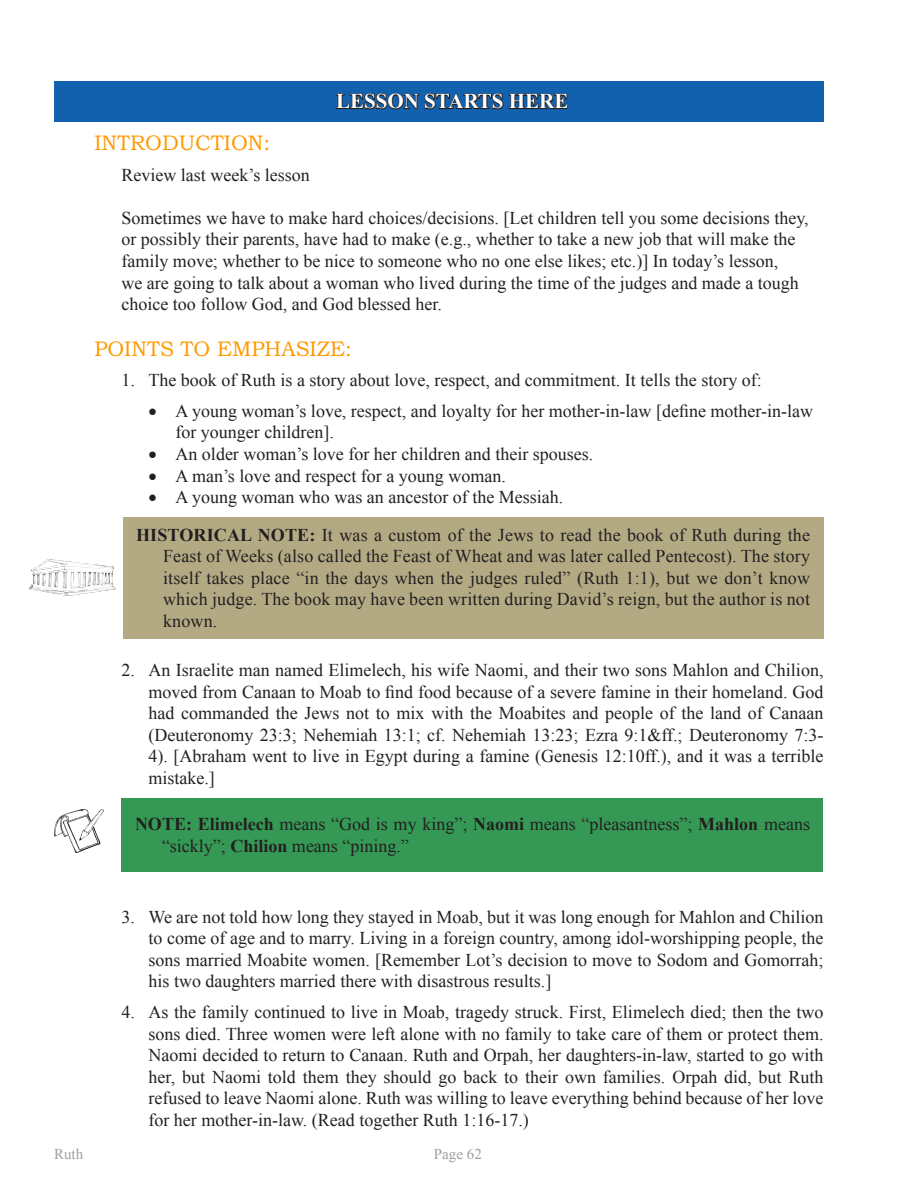
<style>
.page{position:relative;width:918px;height:1188px;background:#fff}
.page>*{position:absolute;margin:0;border:0;box-sizing:border-box;transform-origin:0 0}
.Heading_1{font:21px "Bookman Old Style";color:#f90}
.Lesson_Start_Text{font:700 21px "Times New Roman";color:#fff}
.Bulleted{font:18px/21.6px "Times New Roman";color:#231f20;text-align:justify}
.Boxed_Text{font:18px/21.6px "Times New Roman";letter-spacing:.01em;color:#231f20;text-align:justify}
.Notes{font:18px/21.6px "Times New Roman";color:#231f20}
.t1{font:15px "Times New Roman";color:#9d9fa2}
.s1{font-weight:700}
</style>
<div class="page">
<div style="left:54px;top:81px;width:770px;height:41px;background:#1161af"></div>
<svg style="left:335px;top:93px;width:234px;height:17px"></svg>
<div style="left:123px;top:517px;width:701px;height:121px;background:#b3aa84"></div>
<svg style="left:29px;top:559px;width:86px;height:37px"></svg>
<div style="left:122px;top:798px;width:702px;height:73px;background:#359854"></div>
<img style="left:54px;top:810px;width:51px;height:43px">
<p class="Lesson_Start_Text" style="left:336px;top:87px;width:234px">LESSON STARTS HERE</p>
<p class="Heading_1" style="left:94px;top:129px;width:177px">INTRODUCTION:</p>
<p class="Bulleted" style="left:122px;top:164px;width:190px">Review last week’s lesson</p>
<p class="Bulleted" style="left:122px;top:207px;width:689px;text-align:left">Sometimes we have to make hard choices/decisions. [Let children tell you some decisions they, or possibly their parents, have had to make (e.g., whether to take a new job that will make the family move; whether to be nice to someone who no one else likes; etc.)] In today’s lesson,<br>we are going to talk about a woman who lived during the time of the judges and made a tough choice too follow God, and God blessed her.</p>
<p class="Heading_1" style="left:94px;top:335px;width:259px">POINTS TO EMPHASIZE:</p>
<p class="Bulleted" style="left:122px;top:369px;width:642px">1. The book of Ruth is a story about love, respect, and commitment. It tells the story of:</p>
<p class="Bulleted" style="left:176px;top:400px;width:639px;text-indent:-27px">• A young woman’s love, respect, and loyalty for her mother-in-law [define mother-in-law for younger children].</p>
<p class="Bulleted" style="left:148px;top:443px;width:446px">• An older woman’s love for her children and their spouses.</p>
<p class="Bulleted" style="left:148px;top:465px;width:359px">• A man’s love and respect for a young woman.</p>
<p class="Bulleted" style="left:148px;top:486px;width:416px">• A young woman who was an ancestor of the Messiah.</p>
<p class="Boxed_Text" style="left:163px;top:524px;width:649px;text-indent:-27px"><span class="s1">HISTORICAL NOTE:</span> It was a custom of the Jews to read the book of Ruth during the Feast of Weeks (also called the Feast of Wheat and was later called Pentecost). The story itself takes place “in the days when the judges ruled” (Ruth 1:1), but we don’t know which judge. The book may have been written during David’s reign, but the author is not known.</p>
<p class="Bulleted" style="left:148px;top:659px;width:677px;text-indent:-27px">2. An Israelite man named Elimelech, his wife Naomi, and their two sons Mahlon and Chilion, moved from Canaan to Moab to find food because of a severe famine in their homeland. God had commanded the Jews not to mix with the Moabites and people of the land of Canaan (Deuteronomy 23:3; Nehemiah 13:1; cf. Nehemiah 13:23; Ezra 9:1&amp;ff.; Deuteronomy 7:3- 4). [Abraham went to live in Egypt during a famine (Genesis 12:10ff.), and it was a terrible mistake.]</p>
<p class="Notes" style="left:162px;top:813px;width:650px;text-indent:-27px"><span class="s1">NOTE: Elimelech</span> means “God is my king”; <span class="s1">Naomi</span> means “pleasantness”; <span class="s1">Mahlon</span> means “sickly”; <span class="s1">Chilion</span> means “pining.”</p>
<p class="Bulleted" style="left:148px;top:906px;width:677px;text-indent:-27px">3. We are not told how long they stayed in Moab, but it was long enough for Mahlon and Chilion to come of age and to marry. Living in a foreign country, among idol-worshipping people, the sons married Moabite women. [Remember Lot’s decision to move to Sodom and Gomorrah; his two daughters married there with disastrous results.]</p>
<p class="Bulleted" style="left:148px;top:1001px;width:677px;text-indent:-27px">4. As the family continued to live in Moab, tragedy struck. First, Elimelech died; then the two sons died. Three women were left alone with no family to take care of them or protect them.<br>Naomi decided to return to Canaan. Ruth and Orpah, her daughters-in-law, started to go with her, but Naomi told them they should go back to their own families. Orpah did, but Ruth refused to leave Naomi alone. Ruth was willing to leave everything behind because of her love for her mother-in-law. (Read together Ruth 1:16-17.)</p>
<p class="t1" style="left:54px;top:1144px;width:31px">Ruth</p>
<p class="t1" style="left:434px;top:1144px;width:49px">Page 62</p>
</div>
